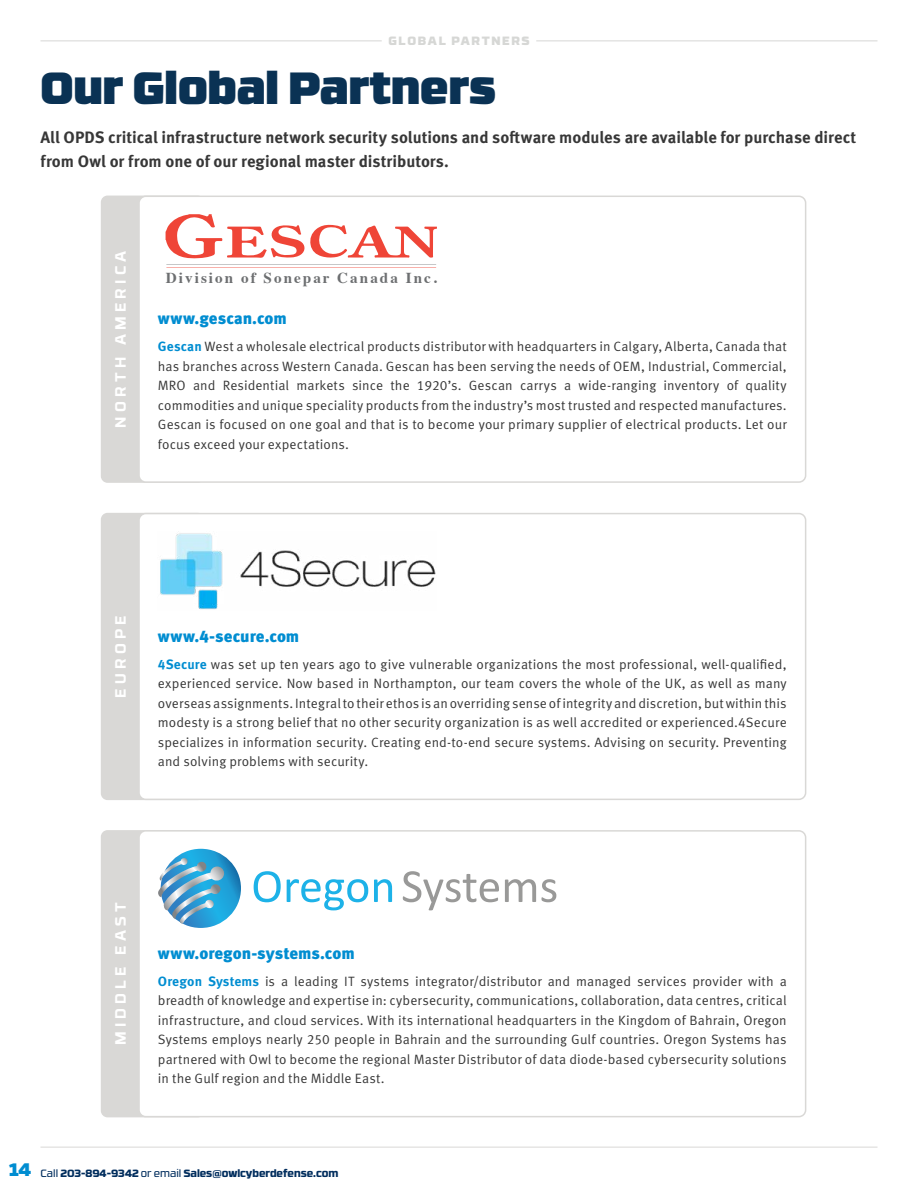
<style>
.page{position:relative;width:918px;height:1188px;background:#fff}
.page>*{position:absolute;margin:0;border:0;box-sizing:border-box;transform-origin:0 0}
.t1{font:900 45px "RB No 3.1";color:#0a3254}
.t2{font:700 16.5px/24px "Meta Pro";color:#373737}
.t3{font:900 16.5px "Meta Pro";letter-spacing:-.005em;color:#008dd1}
.t4{font:700 15.15px "Times";letter-spacing:.135em;color:#6d6f71}
.t5{font:700 15px "RB No 3.1";letter-spacing:.28em;color:#fff}
.t6{font:13.5px/19.5px "Meta Pro Norm";letter-spacing:.01em;color:#373737;text-align:justify}
.t7{font:900 12px "RB No 3.1";letter-spacing:.135em;color:#d6d7d5}
.t8{font:800 10.5px "RB No 3.1";color:#002d5d}
.s1{font-family:"Meta Pro";font-weight:700;color:#008dd1}
.s2{font-weight:900;font-size:18px;color:#008dd1}
.s3{font-weight:400}
</style>
<div class="page">
<hr style="left:40px;top:1147px;width:838px;height:1px;background:#d9d8d6">
<div style="left:101px;top:513px;width:103px;height:287px;background:#d9d8d6;border-radius:7px"></div>
<div style="left:101px;top:830px;width:103px;height:287px;background:#d9d8d6;border-radius:7px"></div>
<div style="left:101px;top:196px;width:103px;height:287px;background:#d9d8d6;border-radius:7px"></div>
<div style="left:139px;top:196px;width:667px;height:286px;background:#fff;border-radius:7px"></div>
<div style="left:138px;top:196px;width:668px;height:287px;border:2px solid #d9d8d6;border-radius:7px"></div>
<svg style="left:166px;top:214px;width:271px;height:44px"></svg>
<svg style="left:166px;top:264px;width:270px;height:4px"></svg>
<hr style="left:40px;top:40px;width:342px;height:1px;background:#d6d7d5">
<hr style="left:536px;top:40px;width:341px;height:1px;background:#d6d7d5">
<div style="left:139px;top:514px;width:667px;height:285px;background:#fff;border-radius:7px"></div>
<div style="left:138px;top:513px;width:668px;height:287px;border:2px solid #d9d8d6;border-radius:7px"></div>
<img style="left:160px;top:533px;width:276px;height:77px">
<div style="left:139px;top:831px;width:667px;height:286px;background:#fff;border-radius:7px"></div>
<div style="left:138px;top:830px;width:668px;height:287px;border:2px solid #d9d8d6;border-radius:7px"></div>
<svg style="left:254px;top:871px;width:138px;height:39px"></svg>
<svg style="left:403px;top:871px;width:153px;height:39px"></svg>
<svg style="left:158px;top:849px;width:83px;height:79px"></svg>
<p class="t7" style="left:389px;top:31px;width:142px">GLOBAL PARTNERS</p>
<h1 class="t1" style="left:40px;top:49px;width:457px">Our Global Partners</h1>
<p class="t2" style="left:40px;top:124px;width:817px">All OPDS critical infrastructure network security solutions and software modules are available for purchase direct from Owl or from one of our regional master distributors.</p>
<p class="t5" style="left:109px;top:428px;width:178px;rotate:-90deg">NORTH AMERICA</p>
<p class="t4" style="left:166px;top:264px;width:272px">Division of Sonepar Canada Inc.</p>
<p class="t3" style="left:158px;top:306px;width:131px">www.gescan.com</p>
<p class="t6" style="left:158px;top:336px;width:630px"><span class="s1">Gescan</span> West a wholesale electrical products distributor with headquarters in Calgary, Alberta, Canada that has branches across Western Canada. Gescan has been serving the needs of OEM, Industrial, Commercial, MRO and Residential markets since the 1920’s. Gescan carrys a wide-ranging inventory of quality commodities and unique speciality products from the industry’s most trusted and respected manufactures.<br>Gescan is focused on one goal and that is to become your primary supplier of electrical products. Let our focus exceed your expectations.</p>
<p class="t5" style="left:109px;top:698px;width:84px;rotate:-90deg">EUROPE</p>
<p class="t3" style="left:158px;top:623px;width:143px">www.4-secure.com</p>
<p class="t6" style="left:158px;top:653px;width:630px"><span class="s1">4Secure</span> was set up ten years ago to give vulnerable organizations the most professional, well-qualified, experienced service. Now based in Northampton, our team covers the whole of the UK, as well as many overseas assignments. Integral to their ethos is an overriding sense of integrity and discretion, but within this modesty is a strong belief that no other security organization is as well accredited or experienced.4Secure specializes in information security. Creating end-to-end secure systems. Advising on security. Preventing and solving problems with security.</p>
<p class="t5" style="left:109px;top:1045px;width:144px;rotate:-90deg">MIDDLE EAST</p>
<p class="t3" style="left:158px;top:940px;width:198px">www.oregon-systems.com</p>
<p class="t6" style="left:158px;top:971px;width:630px"><span class="s1">Oregon Systems</span> is a leading IT systems integrator/distributor and managed services provider with a breadth of knowledge and expertise in: cybersecurity, communications, collaboration, data centres, critical infrastructure, and cloud services. With its international headquarters in the Kingdom of Bahrain, Oregon Systems employs nearly 250 people in Bahrain and the surrounding Gulf countries. Oregon Systems has partnered with Owl to become the regional Master Distributor of data diode-based cybersecurity solutions in the Gulf region and the Middle East.</p>
<p class="t8" style="left:9px;top:1164px;width:331px"><span class="s2">14</span> <span class="s3">Call</span> 203-894-9342 <span class="s3">or email</span> Sales@owlcyberdefense.com</p>
</div>
